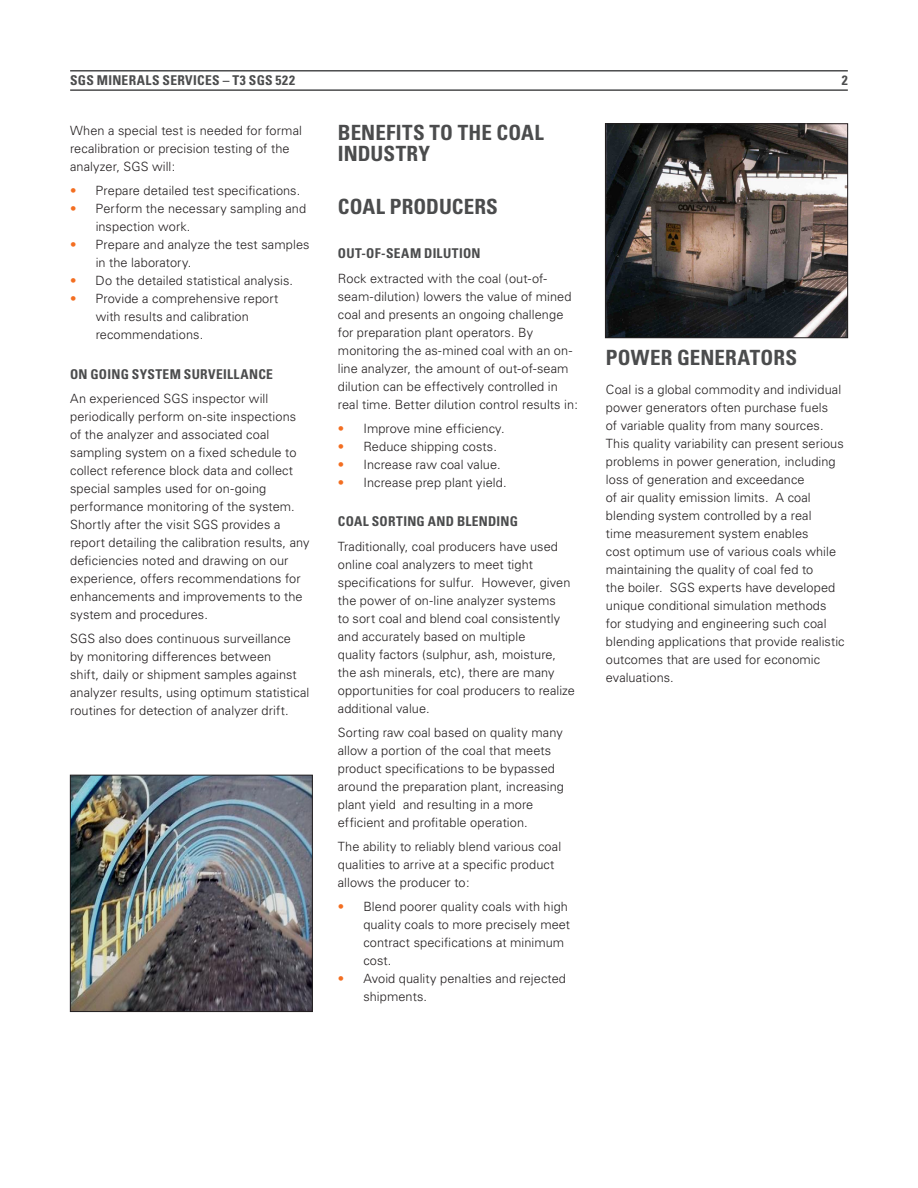
<style>
.page{position:relative;width:918px;height:1188px;background:#fff}
.page>*{position:absolute;margin:0;border:0;box-sizing:border-box;transform-origin:0 0}
.Paragraph_Style_3{font:700 condensed 21px/21px "Univers";letter-spacing:.01em;color:#4b4c4d}
.HEADLINES{font:700 condensed 21px "Univers";letter-spacing:.01em;color:#4b4c4d}
.Paragraph_Style_5{font:700 condensed 13.5px "Univers";letter-spacing:.02em;color:#4b4c4d}
.sub_up{font:700 condensed 13.5px "Univers";letter-spacing:.025em;color:#4b4c4d}
.BODY_TEXT{font:300 12.75px/18px "Univers";letter-spacing:.005em;color:#231f20}
.s1{color:#f36e21}
</style>
<div class="page">
<hr style="left:70px;top:70px;width:778px;height:2px;background:#4b4c4d">
<hr style="left:70px;top:89px;width:778px;height:2px;background:#4b4c4d">
<img style="left:607px;top:126px;width:239px;height:210px">
<div style="left:605px;top:124px;width:243px;height:214px;border:1px solid #231f20"></div>
<img style="left:72px;top:777px;width:239px;height:233px">
<div style="left:70px;top:775px;width:243px;height:237px;border:1px solid #231f20"></div>
<p class="sub_up" style="left:70px;top:72px;width:226px">SGS MINERALS SERVICES – T3 SGS 522</p>
<p class="sub_up" style="left:842px;top:72px;width:7px">2</p>
<p class="Paragraph_Style_3" style="left:338px;top:122px;width:207px">BENEFITS TO THE COAL<br>INDUSTRY</p>
<p class="HEADLINES" style="left:338px;top:193px;width:162px">COAL PRODUCERS</p>
<p class="Paragraph_Style_5" style="left:338px;top:245px;width:144px">OUT-OF-SEAM DILUTION</p>
<p class="BODY_TEXT" style="left:338px;top:269px;width:242px">Rock extracted with the coal (out-of&shy;seam-dilution) lowers the value of mined coal and presents an ongoing challenge for preparation plant operators. By monitoring the as-mined coal with an on&shy;line analyzer, the amount of out-of-seam dilution can be effectively controlled in real time. Better dilution control results in:</p>
<p class="BODY_TEXT" style="left:338px;top:419px;width:168px"><span class="s1">•</span> Improve mine efficiency.</p>
<p class="BODY_TEXT" style="left:338px;top:437px;width:161px"><span class="s1">•</span> Reduce shipping costs.</p>
<p class="BODY_TEXT" style="left:338px;top:455px;width:164px"><span class="s1">•</span> Increase raw coal value.</p>
<p class="BODY_TEXT" style="left:338px;top:473px;width:170px"><span class="s1">•</span> Increase prep plant yield.</p>
<p class="Paragraph_Style_5" style="left:338px;top:513px;width:182px">COAL SORTING AND BLENDING</p>
<p class="BODY_TEXT" style="left:338px;top:537px;width:239px">Traditionally, coal producers have used online coal analyzers to meet tight specifications for sulfur. However, given the power of on-line analyzer systems<br>to sort coal and blend coal consistently and accurately based on multiple<br>quality factors (sulphur, ash, moisture, the ash minerals, etc), there are many opportunities for coal producers to realize additional value.</p>
<p class="BODY_TEXT" style="left:338px;top:723px;width:228px">Sorting raw coal based on quality many allow a portion of the coal that meets product specifications to be bypassed around the preparation plant, increasing plant yield and resulting in a more efficient and profitable operation.</p>
<p class="BODY_TEXT" style="left:338px;top:837px;width:225px">The ability to reliably blend various coal qualities to arrive at a specific product allows the producer to:</p>
<p class="BODY_TEXT" style="left:363px;top:897px;width:208px;text-indent:-26px"><span class="s1">•</span> Blend poorer quality coals with high quality coals to more precisely meet contract specifications at minimum cost.</p>
<p class="BODY_TEXT" style="left:363px;top:969px;width:204px;text-indent:-26px"><span class="s1">•</span> Avoid quality penalties and rejected shipments.</p>
<p class="BODY_TEXT" style="left:70px;top:121px;width:233px">When a special test is needed for formal recalibration or precision testing of the analyzer, SGS will:</p>
<p class="BODY_TEXT" style="left:70px;top:181px;width:232px"><span class="s1">•</span> Prepare detailed test specifications.</p>
<p class="BODY_TEXT" style="left:96px;top:199px;width:212px;text-indent:-26px"><span class="s1">•</span> Perform the necessary sampling and inspection work.</p>
<p class="BODY_TEXT" style="left:96px;top:235px;width:215px;text-indent:-26px"><span class="s1">•</span> Prepare and analyze the test samples in the laboratory.</p>
<p class="BODY_TEXT" style="left:70px;top:271px;width:224px"><span class="s1">•</span> Do the detailed statistical analysis.</p>
<p class="BODY_TEXT" style="left:96px;top:289px;width:184px;text-indent:-26px"><span class="s1">•</span> Provide a comprehensive report with results and calibration recommendations.</p>
<p class="Paragraph_Style_5" style="left:70px;top:366px;width:204px">ON GOING SYSTEM SURVEILLANCE</p>
<p class="BODY_TEXT" style="left:70px;top:390px;width:241px">An experienced SGS inspector will periodically perform on-site inspections of the analyzer and associated coal sampling system on a fixed schedule to collect reference block data and collect special samples used for on-going performance monitoring of the system.<br>Shortly after the visit SGS provides a report detailing the calibration results, any deficiencies noted and drawing on our experience, offers recommendations for enhancements and improvements to the system and procedures.</p>
<p class="BODY_TEXT" style="left:70px;top:630px;width:241px">SGS also does continuous surveillance<br>by monitoring differences between<br>shift, daily or shipment samples against analyzer results, using optimum statistical routines for detection of analyzer drift.</p>
<p class="Paragraph_Style_3" style="left:606px;top:347px;width:193px">POWER GENERATORS</p>
<p class="BODY_TEXT" style="left:606px;top:380px;width:240px">Coal is a global commodity and individual power generators often purchase fuels<br>of variable quality from many sources.<br>This quality variability can present serious problems in power generation, including loss of generation and exceedance<br>of air quality emission limits. A coal blending system controlled by a real<br>time measurement system enables<br>cost optimum use of various coals while maintaining the quality of coal fed to<br>the boiler. SGS experts have developed unique conditional simulation methods for studying and engineering such coal blending applications that provide realistic outcomes that are used for economic evaluations.</p>
</div>
